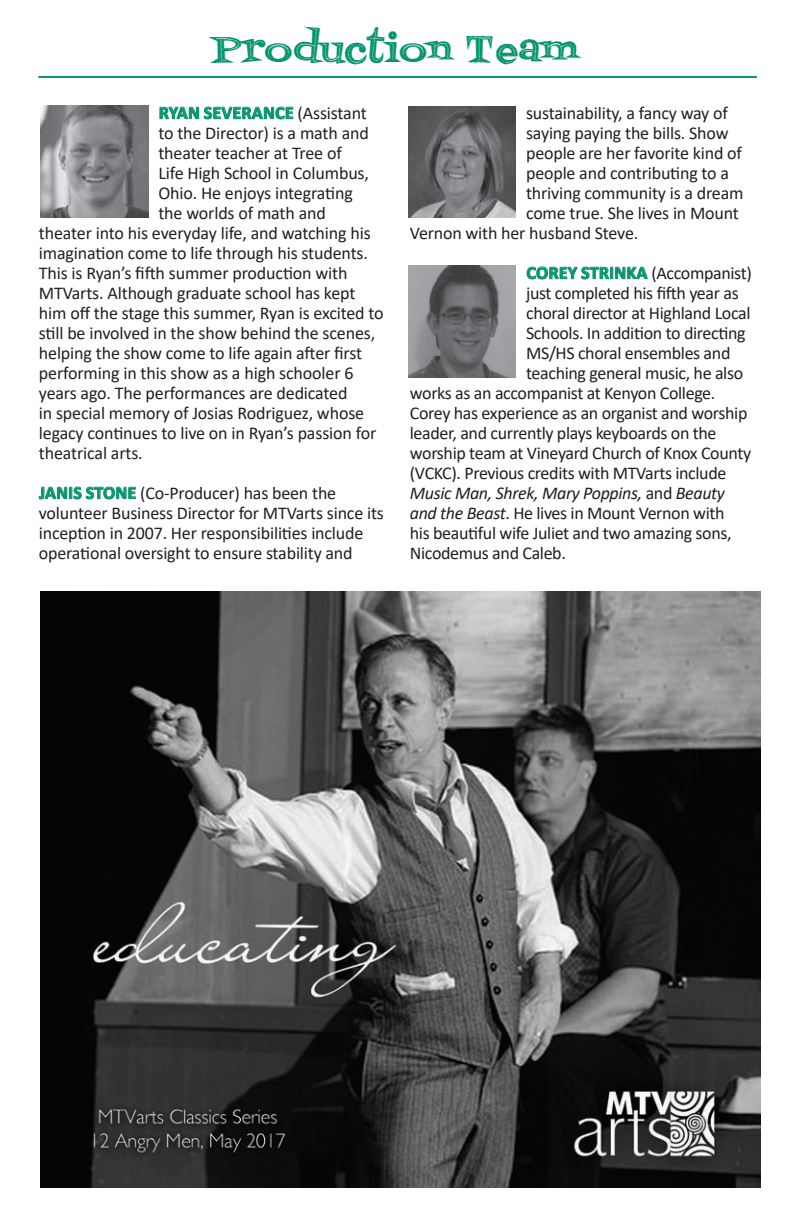
<style>
.page{position:relative;width:792px;height:1224px;background:#fff}
.page>*{position:absolute;margin:0;border:0;box-sizing:border-box;transform-origin:0 0}
.t1{font:40px "Fontdinerdotcom Jazz Dark";letter-spacing:.01em;color:#07956e}
.t2{font:18px/20px "Calibri";letter-spacing:-.01em;color:#231f20}
.t3{font:italic 18px "Calibri";letter-spacing:-.02em;color:#231f20}
.t4{font:700 18px "Calibri";letter-spacing:.015em;color:#07956e}
.s1{font-weight:400;color:#231f20}
.s2{font-weight:700;color:#07956e}
.s3{font-style:normal}
.s4{font-style:italic}
</style>
<div class="page">
<svg style="left:159px;top:106px;width:135px;height:14px"></svg>
<svg style="left:38px;top:486px;width:98px;height:14px"></svg>
<svg style="left:526px;top:266px;width:122px;height:14px"></svg>
<hr style="left:38px;top:76px;width:719px;height:2px;background:#07956e">
<img style="left:40px;top:105px;width:108px;height:112px">
<img style="left:408px;top:106px;width:108px;height:112px">
<img style="left:408px;top:265px;width:108px;height:112px">
<img style="left:40px;top:592px;width:720px;height:596px">
<h1 class="t1" style="left:213px;top:21px;width:367px">Production Team</h1>
<p class="t4" style="left:159px;top:100px;width:210px">RYAN SEVERANCE <span class="s1">(Assistant</span></p>
<p class="t2" style="left:158px;top:122px;width:212px">to the Director) is a math and</p>
<p class="t2" style="left:158px;top:142px;width:185px">theater teacher at Tree of</p>
<p class="t2" style="left:158px;top:162px;width:212px">Life High School in Columbus,</p>
<p class="t2" style="left:158px;top:182px;width:196px">Ohio. He enjoys integrating</p>
<p class="t2" style="left:158px;top:202px;width:169px">the worlds of math and</p>
<p class="t2" style="left:39px;top:222px;width:333px">theater into his everyday life, and watching his</p>
<p class="t2" style="left:39px;top:242px;width:331px">imagination come to life through his students.</p>
<p class="t2" style="left:39px;top:262px;width:310px">This is Ryan’s fifth summer production with</p>
<p class="t2" style="left:39px;top:282px;width:318px">MTVarts. Although graduate school has kept</p>
<p class="t2" style="left:39px;top:302px;width:346px">him off the stage this summer, Ryan is excited to</p>
<p class="t2" style="left:39px;top:322px;width:338px">still be involved in the show behind the scenes,</p>
<p class="t2" style="left:39px;top:342px;width:325px">helping the show come to life again after first</p>
<p class="t2" style="left:39px;top:362px;width:316px">performing in this show as a high schooler 6</p>
<p class="t2" style="left:39px;top:382px;width:310px">years ago. The performances are dedicated</p>
<p class="t2" style="left:39px;top:402px;width:327px">in special memory of Josias Rodriguez, whose</p>
<p class="t2" style="left:39px;top:422px;width:339px">legacy continues to live on in Ryan’s passion for</p>
<p class="t2" style="left:39px;top:442px;width:105px">theatrical arts.</p>
<p class="t2" style="left:39px;top:482px;width:347px"><span class="s2">JANIS STONE</span> (Co-Producer) has been the volunteer Business Director for MTVarts since its inception in 2007. Her responsibilities include operational oversight to ensure stability and</p>
<p class="t2" style="left:526px;top:102px;width:203px">sustainability, a fancy way of</p>
<p class="t2" style="left:526px;top:122px;width:204px">saying paying the bills. Show</p>
<p class="t2" style="left:526px;top:142px;width:217px">people are her favorite kind of</p>
<p class="t2" style="left:526px;top:162px;width:205px">people and contributing to a</p>
<p class="t2" style="left:526px;top:182px;width:219px">thriving community is a dream</p>
<p class="t2" style="left:526px;top:202px;width:214px">come true. She lives in Mount</p>
<p class="t2" style="left:410px;top:222px;width:230px">Vernon with her husband Steve.</p>
<p class="t2" style="left:526px;top:262px;width:227px"><span class="s2">COREY STRINKA</span> (Accompanist)</p>
<p class="t2" style="left:526px;top:282px;width:214px">just completed his fifth year as</p>
<p class="t2" style="left:526px;top:302px;width:226px">choral director at Highland Local</p>
<p class="t2" style="left:526px;top:322px;width:221px">Schools. In addition to directing</p>
<p class="t2" style="left:526px;top:342px;width:206px">MS/HS choral ensembles and</p>
<p class="t2" style="left:526px;top:362px;width:219px">teaching general music, he also</p>
<p class="t2" style="left:410px;top:382px;width:307px">works as an accompanist at Kenyon College.</p>
<p class="t2" style="left:410px;top:402px;width:339px">Corey has experience as an organist and worship</p>
<p class="t2" style="left:410px;top:422px;width:308px">leader, and currently plays keyboards on the</p>
<p class="t2" style="left:410px;top:442px;width:343px">worship team at Vineyard Church of Knox County</p>
<p class="t2" style="left:410px;top:462px;width:318px">(VCKC). Previous credits with MTVarts include</p>
<p class="t3" style="left:410px;top:480px;width:317px">Music Man, Shrek, Mary Poppins, <span class="s3">and</span> Beauty</p>
<p class="t2" style="left:410px;top:502px;width:316px"><span class="s4">and the Beast</span>. He lives in Mount Vernon with</p>
<p class="t2" style="left:410px;top:522px;width:323px">his beautiful wife Juliet and two amazing sons,</p>
<p class="t2" style="left:410px;top:542px;width:158px">Nicodemus and Caleb.</p>
</div>
